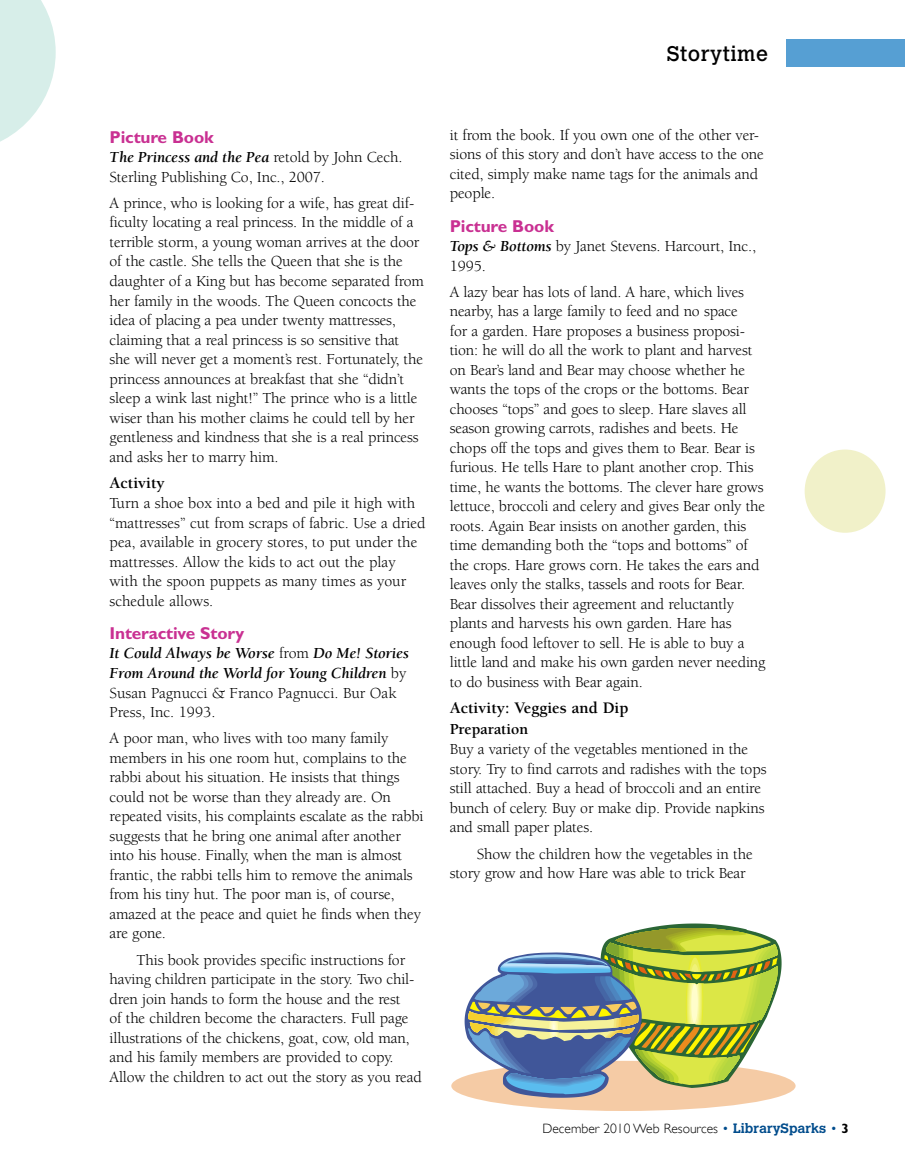
<style>
.page{position:relative;width:905px;height:1175px;background:#fff}
.page>*{position:absolute;margin:0;border:0;box-sizing:border-box;transform-origin:0 0}
.t1{font:21px "Calvert";letter-spacing:.025em;color:#000}
.t2{font:700 17.25px "Gill Sans";letter-spacing:-.01em;color:#c93092}
.t3{font:700 16.5px "Berkeley";color:#000}
.t4{font:15.75px/19.5px "Berkeley";letter-spacing:-.01em;color:#000}
.t5{font:italic 700 15.75px/19.5px "Berkeley";letter-spacing:-.01em;color:#000}
.t6{font:700 15.75px "Berkeley";color:#000}
.t7{font:300 13.5px "Gill Sans";color:#000}
.s1{font-weight:700;font-style:italic}
.s2{font-weight:400;font-style:normal}
.s3{color:#004c8c}
.s4{font-family:"Calvert";font-weight:700;color:#004c8c}
</style>
<div class="page">
<div style="left:785px;top:40px;width:119px;height:27px;background:#569fd3"></div>
<svg style="left:0;top:0;width:56px;height:142px"></svg>
<div style="left:451px;top:1060px;width:344px;height:51px;background:#f5cba5;border-radius:50%"></div>
<svg style="left:464px;top:923px;width:317px;height:174px"></svg>
<div style="left:804px;top:449px;width:81px;height:84px;background:#f1f1c9;border-radius:50%"></div>
<h1 class="t1" style="left:666px;top:42px;width:103px">Storytime</h1>
<p class="t2" style="left:110px;top:127px;width:106px">Picture Book</p>
<p class="t4" style="left:110px;top:148px;width:294px"><span class="s1">The Princess and the Pea</span> retold by John Cech.<br>Sterling Publishing Co, Inc., 2007.</p>
<p class="t4" style="left:110px;top:194px;width:316px">A prince, who is looking for a wife, has great dif&shy;ficulty locating a real princess. In the middle of a terrible storm, a young woman arrives at the door of the castle. She tells the Queen that she is the daughter of a King but has become separated from her family in the woods. The Queen concocts the idea of placing a pea under twenty mattresses, claiming that a real princess is so sensitive that<br>she will never get a moment’s rest. Fortunately, the princess announces at breakfast that she “didn’t sleep a wink last night!” The prince who is a little wiser than his mother claims he could tell by her gentleness and kindness that she is a real princess and asks her to marry him.</p>
<p class="t3" style="left:110px;top:474px;width:57px">Activity</p>
<p class="t4" style="left:110px;top:494px;width:317px">Turn a shoe box into a bed and pile it high with “mattresses” cut from scraps of fabric. Use a dried pea, available in grocery stores, to put under the mattresses. Allow the kids to act out the play with the spoon puppets as many times as your schedule allows.</p>
<p class="t2" style="left:110px;top:623px;width:136px">Interactive Story</p>
<p class="t5" style="left:110px;top:644px;width:301px">It Could Always be Worse <span class="s2">from</span> Do Me! Stories From Around the World for Young Children <span class="s2">by Susan Pagnucci &amp; Franco Pagnucci. Bur Oak Press, Inc. 1993.</span></p>
<p class="t4" style="left:110px;top:729px;width:315px">A poor man, who lives with too many family members in his one room hut, complains to the rabbi about his situation. He insists that things could not be worse than they already are. On repeated visits, his complaints escalate as the rabbi suggests that he bring one animal after another into his house. Finally, when the man is almost frantic, the rabbi tells him to remove the animals from his tiny hut. The poor man is, of course, amazed at the peace and quiet he finds when they are gone.</p>
<p class="t4" style="left:110px;top:950px;width:314px;text-indent:27px">This book provides specific instructions for having children participate in the story. Two chil&shy;dren join hands to form the house and the rest<br>of the children become the characters. Full page illustrations of the chickens, goat, cow, old man, and his family members are provided to copy.<br>Allow the children to act out the story as you read</p>
<p class="t4" style="left:450px;top:126px;width:315px">it from the book. If you own one of the other ver&shy;sions of this story and don’t have access to the one cited, simply make name tags for the animals and people.</p>
<p class="t2" style="left:450px;top:215px;width:106px">Picture Book</p>
<p class="t4" style="left:450px;top:237px;width:308px"><span class="s1">Tops &amp; Bottoms</span> by Janet Stevens. Harcourt, Inc.,<br>1995.</p>
<p class="t4" style="left:450px;top:282px;width:317px">A lazy bear has lots of land. A hare, which lives nearby, has a large family to feed and no space<br>for a garden. Hare proposes a business proposi&shy;tion: he will do all the work to plant and harvest on Bear’s land and Bear may choose whether he wants the tops of the crops or the bottoms. Bear chooses “tops” and goes to sleep. Hare slaves all season growing carrots, radishes and beets. He chops off the tops and gives them to Bear. Bear is furious. He tells Hare to plant another crop. This time, he wants the bottoms. The clever hare grows lettuce, broccoli and celery and gives Bear only the roots. Again Bear insists on another garden, this time demanding both the “tops and bottoms” of the crops. Hare grows corn. He takes the ears and leaves only the stalks, tassels and roots for Bear.<br>Bear dissolves their agreement and reluctantly plants and harvests his own garden. Hare has enough food leftover to sell. He is able to buy a little land and make his own garden never needing to do business with Bear again.</p>
<p class="t3" style="left:450px;top:699px;width:180px">Activity: Veggies and Dip</p>
<p class="t6" style="left:450px;top:720px;width:80px">Preparation</p>
<p class="t4" style="left:450px;top:740px;width:318px">Buy a variety of the vegetables mentioned in the story. Try to find carrots and radishes with the tops still attached. Buy a head of broccoli and an entire bunch of celery. Buy or make dip. Provide napkins and small paper plates.</p>
<p class="t4" style="left:450px;top:844px;width:304px;text-indent:27px">Show the children how the vegetables in the story grow and how Hare was able to trick Bear</p>
<p class="t7" style="left:542px;top:1120px;width:296px">December 2010 Web Resources <span class="s3">•</span> <span class="s4">LibrarySparks</span> <span class="s3">•</span></p>
</div>
